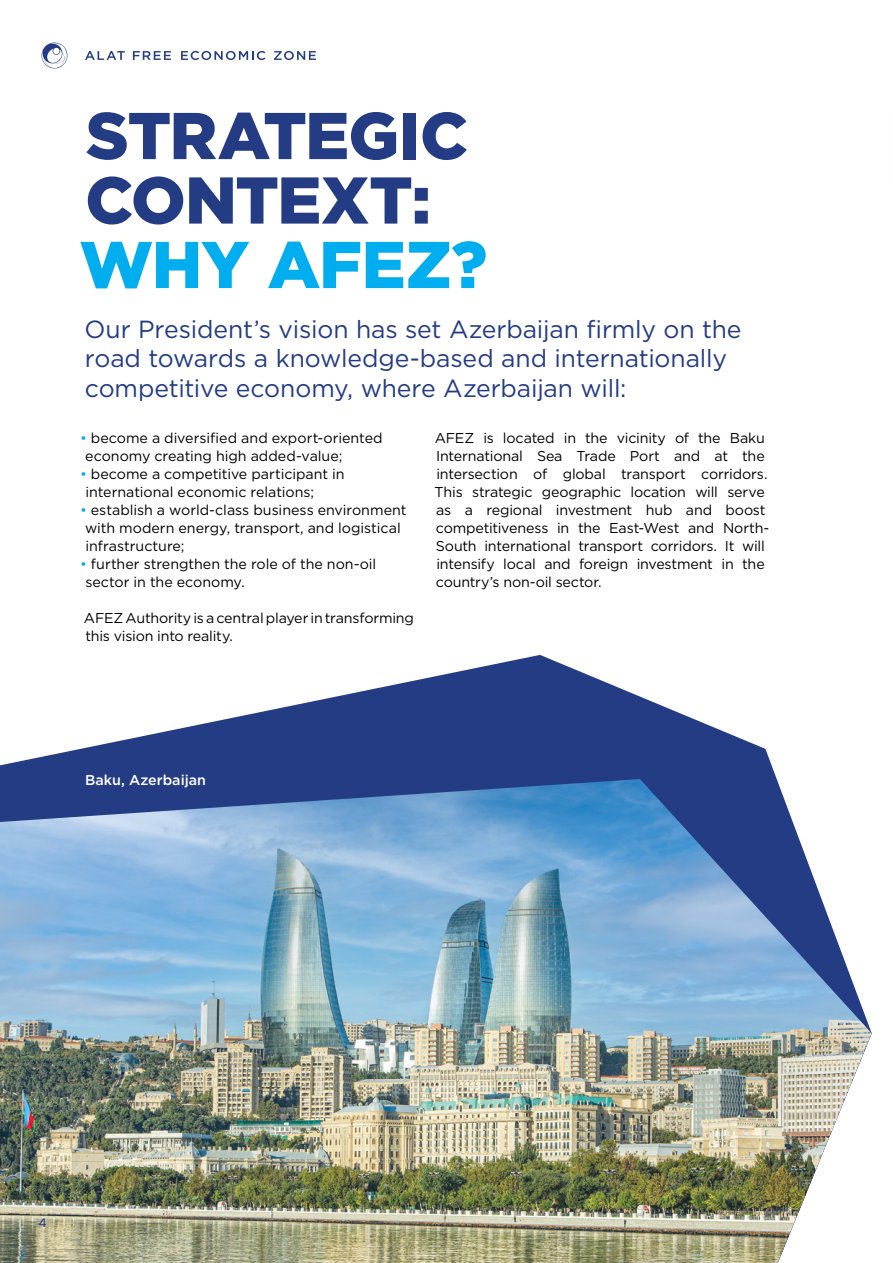
<style>
.page{position:relative;width:893px;height:1263px;background:#fff}
.page>*{position:absolute;margin:0;border:0;box-sizing:border-box;transform-origin:0 0}
.t1{font:900 66px/64.5px "Gotham";letter-spacing:-.015em;color:#243c83}
.t2{font:900 66px "Gotham";letter-spacing:-.01em;color:#00aeef}
.t3{font:24.75px/29.7px "Gotham";letter-spacing:-.005em;color:#243c83}
.t4{font:14.25px/18px "Gotham";letter-spacing:-.01em;color:#000}
.t5{font:500 14.25px "Gotham";color:#fff}
.t6{font:500 12px "Satoshi";color:#243c83}
.s1{color:#00aeef}
</style>
<div class="page">
<svg style="left:85px;top:51px;width:40px;height:9px"></svg>
<svg style="left:133px;top:51px;width:38px;height:9px"></svg>
<svg style="left:181px;top:51px;width:84px;height:9px"></svg>
<svg style="left:274px;top:51px;width:42px;height:9px"></svg>
<svg style="left:0;top:655px;width:777px;height:124px;fill:#243c83"></svg>
<img style="left:0;top:779px;width:872px;height:484px">
<svg style="left:41px;top:42px;width:27px;height:27px"></svg>
<h1 class="t1" style="left:85px;top:103px;width:384px">STRATEGIC<br>CONTEXT:</h1>
<h1 class="t2" style="left:79px;top:219px;width:409px">WHY AFEZ?</h1>
<h2 class="t3" style="left:84px;top:314px;width:659px">Our President’s vision has set Azerbaijan firmly on the road towards a knowledge-based and internationally competitive economy, where Azerbaijan will:</h2>
<p class="t4" style="left:85px;top:428px;width:299px;text-indent:-5px"><span class="s1">•</span> become a diversified and export-oriented economy creating high added-value;</p>
<p class="t4" style="left:86px;top:464px;width:261px;text-indent:-6px"><span class="s1">•</span> become a competitive participant in international economic relations;</p>
<p class="t4" style="left:85px;top:500px;width:323px;text-indent:-5px"><span class="s1">•</span> establish a world-class business environment with modern energy, transport, and logistical infrastructure;</p>
<p class="t4" style="left:85px;top:554px;width:292px;text-indent:-5px"><span class="s1">•</span> further strengthen the role of the non-oil sector in the economy.</p>
<p class="t4" style="left:84px;top:608px;width:332px">AFEZ Authority is a central player in transforming this vision into reality.</p>
<p class="t4" style="left:435px;top:428px;width:336px">AFEZ is located in the vicinity of the Baku International Sea Trade Port and at the intersection of global transport corridors.<br>This strategic geographic location will serve as a regional investment hub and boost competitiveness in the East-West and North-South international transport corridors. It will intensify local and foreign investment in the country’s non-oil sector.</p>
<p class="t5" style="left:85px;top:770px;width:122px">Baku, Azerbaijan</p>
<p class="t6" style="left:39px;top:1214px;width:9px">4</p>
</div>
